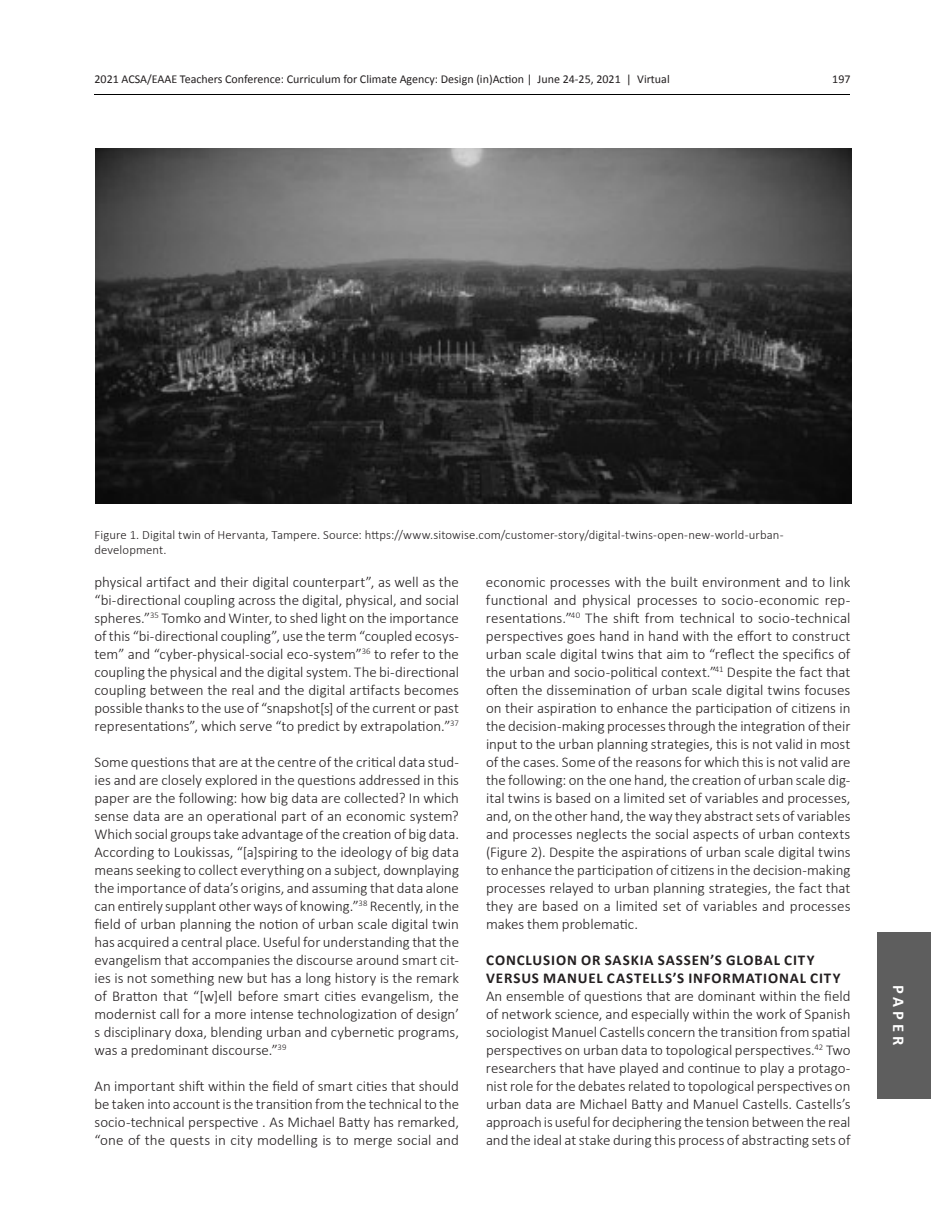
<style>
.page{position:relative;width:945px;height:1215px;background:#fff}
.page>*{position:absolute;margin:0;border:0;box-sizing:border-box;transform-origin:0 0}
.t1{font:700 16.5px "Calibri";letter-spacing:.235em;color:#fff}
.t2{font:300 15px/18px "Calibri";color:#231f20;text-align:justify}
.t3{font:700 15px/18px "Calibri";letter-spacing:.055em;color:#231f20}
.t4{font:300 12.75px/15.3px "Calibri";letter-spacing:.01em;color:#231f20}
.t5{font:12px "Calibri";color:#231f20}
</style>
<div class="page">
<hr style="left:94px;top:94px;width:756px;height:1px;background:#000">
<div style="left:878px;top:932px;width:54px;height:166px;background:#5e5e5e"></div>
<img style="left:95px;top:148px;width:756px;height:356px">
<p class="t5" style="left:94px;top:72px;width:577px">2021 ACSA/EAAE Teachers Conference: Curriculum for Climate Agency: Design (in)Action | June 24‐25, 2021 | Virtual</p>
<p class="t5" style="left:832px;top:72px;width:20px">197</p>
<p class="t4" style="left:94px;top:526px;width:691px">Figure 1. Digital twin of Hervanta, Tampere. Source: https://www.sitowise.com/customer-story/digital-twins-open-new-world-urban&shy;development.</p>
<p class="t2" style="left:94px;top:572px;width:366px">physical artifact and their digital counterpart”, as well as the “bi-directional coupling across the digital, physical, and social spheres.”<sup>35</sup> Tomko and Winter, to shed light on the importance of this “bi-directional coupling”, use the term “coupled ecosys&shy;tem” and “cyber-physical-social eco-system”<sup>36</sup> to refer to the coupling the physical and the digital system. The bi-directional coupling between the real and the digital artifacts becomes possible thanks to the use of “snapshot[s] of the current or past representations”, which serve “to predict by extrapolation.”<sup>37</sup></p>
<p class="t2" style="left:94px;top:752px;width:366px">Some questions that are at the centre of the critical data stud&shy;ies and are closely explored in the questions addressed in this paper are the following: how big data are collected? In which sense data are an operational part of an economic system?<br>Which social groups take advantage of the creation of big data.<br>According to Loukissas, “[a]spiring to the ideology of big data means seeking to collect everything on a subject, downplaying the importance of data’s origins, and assuming that data alone can entirely supplant other ways of knowing.”<sup>38</sup> Recently, in the field of urban planning the notion of urban scale digital twin has acquired a central place. Useful for understanding that the evangelism that accompanies the discourse around smart cit&shy;ies is not something new but has a long history is the remark of Bratton that “[w]ell before smart cities evangelism, the modernist call for a more intense technologization of design’ s disciplinary doxa, blending urban and cybernetic programs, was a predominant discourse.”<sup>39</sup></p>
<p class="t2" style="left:94px;top:1076px;width:366px">An important shift within the field of smart cities that should be taken into account is the transition from the technical to the socio-technical perspective . As Michael Batty has remarked, “one of the quests in city modelling is to merge social and</p>
<p class="t2" style="left:486px;top:572px;width:366px">economic processes with the built environment and to link functional and physical processes to socio-economic rep&shy;resentations.”<sup>40</sup> The shift from technical to socio-technical perspectives goes hand in hand with the effort to construct urban scale digital twins that aim to “reflect the specifics of the urban and socio-political context.”<sup>41</sup> Despite the fact that often the dissemination of urban scale digital twins focuses on their aspiration to enhance the participation of citizens in the decision-making processes through the integration of their input to the urban planning strategies, this is not valid in most of the cases. Some of the reasons for which this is not valid are the following: on the one hand, the creation of urban scale dig&shy;ital twins is based on a limited set of variables and processes, and, on the other hand, the way they abstract sets of variables and processes neglects the social aspects of urban contexts (Figure 2). Despite the aspirations of urban scale digital twins to enhance the participation of citizens in the decision-making processes relayed to urban planning strategies, the fact that they are based on a limited set of variables and processes makes them problematic.</p>
<p class="t3" style="left:486px;top:951px;width:356px">CONCLUSION OR SASKIA SASSEN’S GLOBAL CITY<br>VERSUS MANUEL CASTELLS’S INFORMATIONAL CITY</p>
<p class="t2" style="left:486px;top:986px;width:366px">An ensemble of questions that are dominant within the field of network science, and especially within the work of Spanish sociologist Manuel Castells concern the transition from spatial perspectives on urban data to topological perspectives.<sup>42</sup> Two researchers that have played and continue to play a protago&shy;nist role for the debates related to topological perspectives on urban data are Michael Batty and Manuel Castells. Castells’s approach is useful for deciphering the tension between the real and the ideal at stake during this process of abstracting sets of</p>
<p class="t1" style="left:909px;top:985px;width:61px;rotate:90deg">PAPER</p>
</div>
